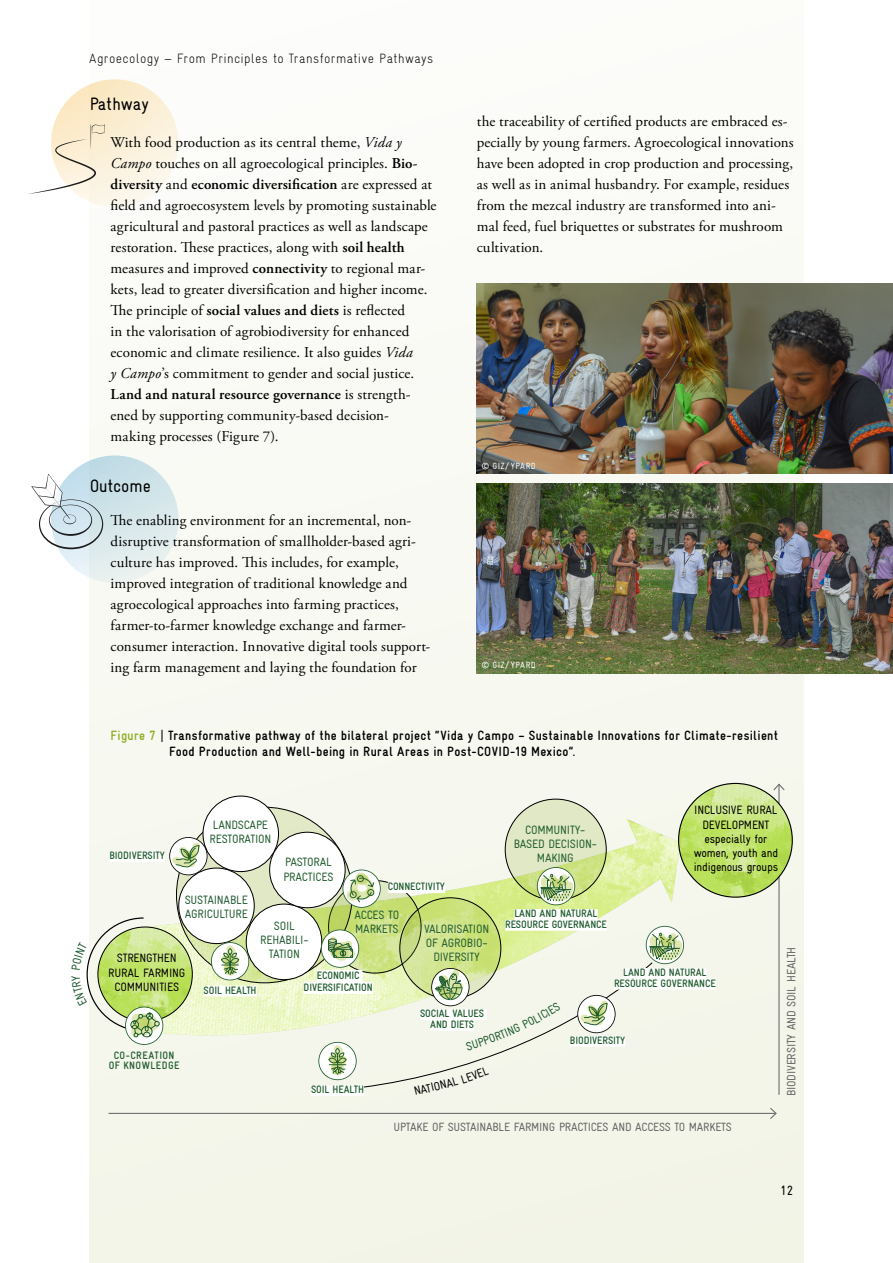
<style>
.page{position:relative;width:893px;height:1263px;background:#fff}
.page>*{position:absolute;margin:0;border:0;box-sizing:border-box;transform-origin:0 0}
.t1{font:condensed 18px "Gravur";color:#000}
.t2{font:15px/21px "Adobe Garamond Pro";letter-spacing:.01em;color:#000}
.t3{font:700 13.5px/15.8px "Gravur Condensed";letter-spacing:.025em;color:#000}
.t4{font:300 13.5px "Gravur Condensed";letter-spacing:.025em;color:#000}
.t5{font:condensed 13.5px "Gravur";color:#000}
.t6{font:12.15px/14.2px "Gravur Condensed";letter-spacing:-.02em;color:#225d30}
.t7{font:12.15px/14.2px "Gravur Condensed";letter-spacing:-.02em;color:#000;text-align:center}
.t8{font:12.15px "Gravur Condensed";letter-spacing:-.02em;color:#646363}
.t9{font:12px "Gravur Condensed";letter-spacing:-.02em;color:#646363}
.t10{font:700 10.8px/10.8px "Gravur Condensed";letter-spacing:-.01em;color:#225d30;text-align:center}
.t11{font:700 10.8px/10.8px "Gravur Condensed";letter-spacing:.04em;color:#225d30;text-align:center}
.t12{font:9px "Gravur Condensed";letter-spacing:.045em;color:#fff}
.s1{font-style:italic}
.s2{font-weight:600}
.s3{color:#8ead26}
.s4{font-weight:400}
</style>
<div class="page">
<div style="left:89px;top:0;width:715px;height:1263px;background:#f8f9f2"></div>
<div style="left:51px;top:455px;width:128px;height:128px;background:linear-gradient(to bottom,#c2dce6,#ecf2f0);border-radius:50%"></div>
<svg style="left:31px;top:474px;width:72px;height:75px"></svg>
<div style="left:51px;top:79px;width:128px;height:128px;background:linear-gradient(to bottom,#fae8c3,#fbf9f0);border-radius:50%"></div>
<svg style="left:28px;top:125px;width:77px;height:69px"></svg>
<img style="left:163px;top:819px;width:516px;height:217px">
<hr style="left:778px;top:784px;width:2px;height:311px;background:#706f6f">
<hr style="left:109px;top:1113px;width:667px;height:1px;background:#706f6f">
<svg style="left:769px;top:1106px;width:9px;height:14px"></svg>
<img style="left:163px;top:927px;width:29px;height:94px">
<svg style="left:329px;top:880px;width:92px;height:93px;background:#c6da7e"></svg>
<img style="left:679px;top:783px;width:113px;height:114px">
<svg style="left:400px;top:898px;width:101px;height:101px;background:#c3d976"></svg>
<svg style="left:176px;top:807px;width:176px;height:176px;background:#bdc899"></svg>
<div style="left:246px;top:904px;width:76px;height:76px;background:#fff;border-radius:50%"></div>
<div style="left:203px;top:796px;width:75px;height:75px;background:#fff;border-radius:50%"></div>
<div style="left:202px;top:795px;width:77px;height:77px;border:1px solid #000;border-radius:50%"></div>
<div style="left:304px;top:982px;width:69px;height:12px;background:#fff"></div>
<div style="left:179px;top:868px;width:75px;height:75px;background:#fff;border-radius:50%"></div>
<div style="left:270px;top:832px;width:75px;height:76px;background:#fff;border-radius:50%"></div>
<div style="left:204px;top:986px;width:53px;height:10px;background:#fff"></div>
<svg style="left:211px;top:942px;width:38px;height:38px"></svg>
<div style="left:109px;top:851px;width:56px;height:11px;background:#fff"></div>
<svg style="left:169px;top:837px;width:39px;height:38px"></svg>
<div style="left:388px;top:882px;width:57px;height:11px;background:#fff"></div>
<svg style="left:342px;top:869px;width:39px;height:39px"></svg>
<svg style="left:505px;top:799px;width:101px;height:101px;background:#d8e1b4"></svg>
<div style="left:514px;top:909px;width:84px;height:11px;background:#fff"></div>
<div style="left:505px;top:920px;width:102px;height:11px;background:#fff"></div>
<svg style="left:537px;top:867px;width:38px;height:38px"></svg>
<div style="left:311px;top:1085px;width:53px;height:11px;background:#fff"></div>
<div style="left:623px;top:968px;width:84px;height:11px;background:#fff"></div>
<div style="left:614px;top:979px;width:102px;height:10px;background:#fff"></div>
<img style="left:476px;top:284px;width:417px;height:190px">
<img style="left:476px;top:483px;width:417px;height:191px">
<svg style="left:86px;top:917px;width:77px;height:128px"></svg>
<svg style="left:312px;top:926px;width:372px;height:162px"></svg>
<p class="t4" style="left:89px;top:51px;width:345px">Agroecology — From Principles to Transformative Pathways</p>
<p class="t1" style="left:89px;top:93px;width:61px">Pathway</p>
<p class="t2" style="left:111px;top:132px;width:328px">With food production as its central theme, <span class="s1">Vida y Campo</span> touches on all agroecological principles. <span class="s2">Bio&shy;diversity</span> and <span class="s2">economic diversification</span> are expressed at field and agroecosystem levels by promoting sustainable agricultural and pastoral practices as well as landscape restoration. These practices, along with <span class="s2">soil health </span>measures and improved <span class="s2">connectivity</span> to regional mar&shy;kets, lead to greater diversification and higher income.<br>The principle of <span class="s2">social values and diets</span> is reflected<br>in the valorisation of agrobiodiversity for enhanced economic and climate resilience. It also guides <span class="s1">Vida<br>y Campo</span>’s commitment to gender and social justice.<br><span class="s2">Land and natural resource governance</span> is strength&shy;ened by supporting community-based decision&shy;making processes (Figure 7).</p>
<p class="t1" style="left:89px;top:475px;width:63px">Outcome</p>
<p class="t2" style="left:111px;top:510px;width:321px">The enabling environment for an incremental, non&shy;disruptive transformation of smallholder-based agri&shy;culture has improved. This includes, for example, improved integration of traditional knowledge and agroecological approaches into farming practices, farmer-to-farmer knowledge exchange and farmer&shy;consumer interaction. Innovative digital tools support&shy;ing farm management and laying the foundation for</p>
<p class="t2" style="left:477px;top:111px;width:318px">the traceability of certified products are embraced es&shy;pecially by young farmers. Agroecological innovations have been adopted in crop production and processing, as well as in animal husbandry. For example, residues from the mezcal industry are transformed into ani&shy;mal feed, fuel briquettes or substrates for mushroom cultivation.</p>
<p class="t12" style="left:481px;top:461px;width:56px">© GIZ/ YPARD</p>
<p class="t12" style="left:481px;top:660px;width:56px">© GIZ/ YPARD</p>
<p class="t3" style="left:169px;top:728px;width:610px;text-indent:-58px"><span class="s3">Figure 7</span> <span class="s4">|</span> Transformative pathway of the bilateral project “Vida y Campo – Sustainable Innovations for Climate-resilient<br>Food Production and Well-being in Rural Areas in Post-COVID-19 Mexico”.</p>
<p class="t10" style="left:109px;top:850px;width:57px">BIODIVERSITY</p>
<p class="t6" style="left:210px;top:818px;width:63px">LANDSCAPE<br>RESTORATION</p>
<p class="t6" style="left:283px;top:855px;width:52px">PASTORAL<br>PRACTICES</p>
<p class="t10" style="left:388px;top:881px;width:59px">CONNECTIVITY</p>
<p class="t6" style="left:185px;top:892px;width:65px">SUSTAINABLE<br>AGRICULTURE</p>
<p class="t6" style="left:354px;top:908px;width:46px">ACCES TO<br>MARKETS</p>
<p class="t6" style="left:260px;top:919px;width:50px;text-align:center">SOIL<br>REHABILI-<br>TATION</p>
<p class="t7" style="left:108px;top:951px;width:79px">STRENGTHEN<br>RURAL FARMING<br>COMMUNITIES</p>
<p class="t10" style="left:304px;top:969px;width:71px;line-height:12px">ECONOMIC<br>DIVERSIFICATION</p>
<p class="t10" style="left:204px;top:985px;width:54px">SOIL HEALTH</p>
<p class="t11" style="left:109px;top:1050px;width:72px">CO-CREATION<br>OF KNOWLEDGE</p>
<p class="t10" style="left:311px;top:1084px;width:54px">SOIL HEALTH</p>
<p class="t6" style="left:424px;top:922px;width:67px;text-align:center">VALORISATION<br>OF AGROBIO-<br>DIVERSITY</p>
<p class="t10" style="left:420px;top:1008px;width:66px">SOCIAL VALUES<br>AND DIETS</p>
<p class="t7" style="left:419px;top:1083px;width:22px;rotate:-13deg">ATIO</p>
<p class="t6" style="left:514px;top:823px;width:85px;text-align:center">COMMUNITY-<br>BASED DECISION-<br>MAKING</p>
<p class="t7" style="left:694px;top:803px;width:86px">INCLUSIVE RURAL<br>DEVELOPMENT especially for women, youth and indigenous groups</p>
<p class="t10" style="left:505px;top:908px;width:103px">LAND AND NATURAL<br>RESOURCE GOVERNANCE</p>
<p class="t10" style="left:614px;top:967px;width:103px">LAND AND NATURAL<br>RESOURCE GOVERNANCE</p>
<p class="t10" style="left:570px;top:1035px;width:57px">BIODIVERSITY</p>
<p class="t8" style="left:785px;top:1096px;width:151px;rotate:-90deg">BIODIVERSITY AND SOIL HEALTH</p>
<p class="t9" style="left:393px;top:1121px;width:340px">UPTAKE OF SUSTAINABLE FARMING PRACTICES AND ACCESS TO MARKETS</p>
<p class="t5" style="left:780px;top:1183px;width:14px">12</p>
</div>
